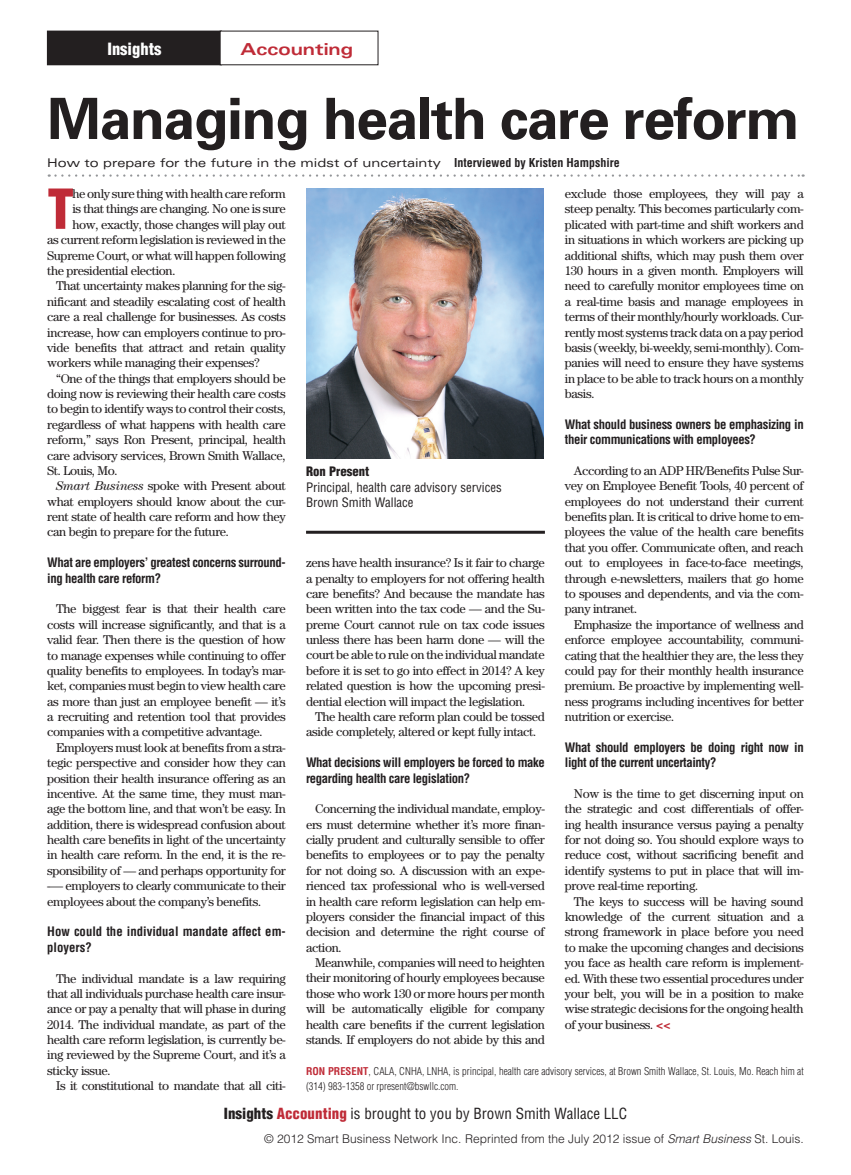
<style>
.page{position:relative;width:851px;height:1175px;background:#fff}
.page>*{position:absolute;margin:0;border:0;box-sizing:border-box;transform-origin:0 0}
.Headline{font:700 57px "Univers";letter-spacing:-.025em;color:#231f20}
.First_Paragraph{font:900 condensed 53.7px "Helvetica";color:#bf2b37}
.Topic{font:700 expanded 16.5px "Univers";color:#bf2b37}
.t1{font:900 condensed 16.5px "Helvetica";color:#fff}
.t2{font:condensed 15px "Helvetica";color:#231f20}
.Content{font:12.75px/15.3px "Century";letter-spacing:-.03em;color:#231f20;text-align:justify}
.Questions{font:700 condensed 12.75px/15.3px "Helvetica";letter-spacing:-.03em;color:#231f20}
.First_Paragraph-2{font:12.75px "Century";letter-spacing:-.03em;color:#231f20}
.Picture_-_Title__Com{font:condensed 12.75px/15.3px "Helvetica";color:#231f20}
.Questions-2{font:700 condensed 12.75px/15.3px "Helvetica";color:#231f20}
.Picture_-_Name{font:900 condensed 12.75px "Helvetica";color:#231f20}
.t3{font:300 12px "Helvetica";color:#231f20}
.Drophead{font:expanded 12px "Univers";color:#231f20}
.Content-2{font:300 condensed 10.5px/15.3px "Helvetica";color:#231f20}
.s1{font-family:"Helvetica";font-weight:700;font-stretch:condensed}
.s2{font-weight:700;color:#bf2b37}
.s3{font-style:italic}
.s4{font-weight:900}
.s5{font-weight:900;color:#bf2b37}
</style>
<div class="page">
<svg style="left:49px;top:174px;width:754px;height:3px"></svg>
<div style="left:47px;top:31px;width:174px;height:34px;background:#231f20"></div>
<hr style="left:306px;top:531px;width:239px;height:3px;background:#231f20">
<img style="left:306px;top:188px;width:237px;height:270px">
<p class="t1" style="left:107px;top:38px;width:56px">Insights</p>
<p class="Topic" style="left:240px;top:39px;width:114px">Accounting</p>
<p class="Headline" style="left:47px;top:84px;width:753px">Managing health care reform</p>
<p class="Drophead" style="left:47px;top:156px;width:574px">How to prepare for the future in the midst of uncertainty <span class="s1">Interviewed by Kristen Hampshire</span></p>
<p class="First_Paragraph" style="left:47px;top:176px;width:28px">T</p>
<p class="First_Paragraph-2" style="left:72px;top:186px;width:215px">he only sure thing with health care reform</p>
<p class="Content" style="left:565px;top:186px;width:240px">exclude those employees, they will pay a steep penalty. This becomes particularly com&shy;plicated with part-time and shift workers and in situations in which workers are picking up additional shifts, which may push them over 130 hours in a given month. Employers will need to carefully monitor employees time on a real-time basis and manage employees in terms of their monthly/hourly workloads. Cur&shy;rently most systems track data on a pay period basis (weekly, bi-weekly, semi-monthly). Com&shy;panies will need to ensure they have systems in place to be able to track hours on a monthly basis.</p>
<p class="Questions" style="left:565px;top:416px;width:240px">What should business owners be emphasizing in their communications with employees?</p>
<p class="Content" style="left:565px;top:463px;width:240px;text-indent:9px">According to an ADP HR/Benefits Pulse Sur&shy;vey on Employee Benefit Tools, 40 percent of employees do not understand their current benefits plan. It is critical to drive home to em&shy;ployees the value of the health care benefits that you offer. Communicate often, and reach out to employees in face-to-face meetings, through e-newsletters, mailers that go home to spouses and dependents, and via the com&shy;pany intranet.</p>
<p class="Content" style="left:565px;top:616px;width:240px;text-indent:9px">Emphasize the importance of wellness and enforce employee accountability, communi&shy;cating that the healthier they are, the less they could pay for their monthly health insurance premium. Be proactive by implementing well&shy;ness programs including incentives for better nutrition or exercise.</p>
<p class="Questions" style="left:565px;top:739px;width:240px">What should employers be doing right now in light of the current uncertainty?</p>
<p class="Content" style="left:565px;top:785px;width:240px;text-indent:9px">Now is the time to get discerning input on the strategic and cost differentials of offer&shy;ing health insurance versus paying a penalty for not doing so. You should explore ways to reduce cost, without sacrificing benefit and identify systems to put in place that will im&shy;prove real-time reporting.</p>
<p class="Content" style="left:565px;top:893px;width:240px;text-indent:9px">The keys to success will be having sound knowledge of the current situation and a strong framework in place before you need to make the upcoming changes and decisions you face as health care reform is implement&shy;ed. With these two essential procedures under your belt, you will be in a position to make wise strategic decisions for the ongoing health of your business. <span class="s2">&lt;&lt;</span></p>
<p class="Content-2" style="left:306px;top:1063px;width:499px"><span class="s2">RON PRESENT</span>, CALA, CNHA, LNHA, is principal, health care advisory services, at Brown Smith Wallace, St. Louis, Mo. Reach him at (314) 983-1358 or rpresent@bswllc.com.</p>
<p class="First_Paragraph-2" style="left:72px;top:202px;width:215px">is that things are changing. No one is sure</p>
<p class="First_Paragraph-2" style="left:72px;top:217px;width:215px">how, exactly, those changes will play out</p>
<p class="First_Paragraph-2" style="left:47px;top:232px;width:240px">as current reform legislation is reviewed in the</p>
<p class="First_Paragraph-2" style="left:47px;top:248px;width:240px">Supreme Court, or what will happen following</p>
<p class="First_Paragraph-2" style="left:47px;top:263px;width:130px">the presidential election.</p>
<p class="Content" style="left:47px;top:278px;width:240px;text-indent:9px">That uncertainty makes planning for the sig&shy;nificant and steadily escalating cost of health care a real challenge for businesses. As costs increase, how can employers continue to pro&shy;vide benefits that attract and retain quality workers while managing their expenses?</p>
<p class="Content" style="left:47px;top:370px;width:240px;text-indent:9px">“One of the things that employers should be doing now is reviewing their health care costs to begin to identify ways to control their costs, regardless of what happens with health care reform,” says Ron Present, principal, health care advisory services, Brown Smith Wallace, St. Louis, Mo.</p>
<p class="Content" style="left:47px;top:478px;width:240px;text-indent:9px"><span class="s3">Smart Business</span> spoke with Present about what employers should know about the cur&shy;rent state of health care reform and how they can begin to prepare for the future.</p>
<p class="Questions" style="left:47px;top:555px;width:240px">What are employers’ greatest concerns surround&shy;ing health care reform?</p>
<p class="Content" style="left:47px;top:601px;width:240px;text-indent:9px">The biggest fear is that their health care costs will increase significantly, and that is a valid fear. Then there is the question of how to manage expenses while continuing to offer quality benefits to employees. In today’s mar&shy;ket, companies must begin to view health care as more than just an employee benefit — it’s a recruiting and retention tool that provides companies with a competitive advantage.</p>
<p class="Content" style="left:47px;top:739px;width:240px;text-indent:9px">Employers must look at benefits from a stra&shy;tegic perspective and consider how they can position their health insurance offering as an incentive. At the same time, they must man&shy;age the bottom line, and that won’t be easy. In addition, there is widespread confusion about health care benefits in light of the uncertainty in health care reform. In the end, it is the re&shy;sponsibility of — and perhaps opportunity for -— employers to clearly communicate to their employees about the company’s benefits.</p>
<p class="Questions-2" style="left:47px;top:924px;width:240px">How could the individual mandate affect em&shy;ployers?</p>
<p class="Content" style="left:47px;top:970px;width:240px;text-indent:9px">The individual mandate is a law requiring that all individuals purchase health care insur&shy;ance or pay a penalty that will phase in during 2014. The individual mandate, as part of the health care reform legislation, is currently be&shy;ing reviewed by the Supreme Court, and it’s a sticky issue.</p>
<p class="Content" style="left:56px;top:1078px;width:231px">Is it constitutional to mandate that all citi-</p>
<p class="Picture_-_Name" style="left:306px;top:463px;width:65px">Ron Present</p>
<p class="Picture_-_Title__Com" style="left:306px;top:479px;width:197px">Principal, health care advisory services<br>Brown Smith Wallace</p>
<p class="Content" style="left:306px;top:555px;width:240px">zens have health insurance? Is it fair to charge a penalty to employers for not offering health care benefits? And because the mandate has been written into the tax code — and the Su&shy;preme Court cannot rule on tax code issues unless there has been harm done — will the court be able to rule on the individual mandate before it is set to go into effect in 2014? A key related question is how the upcoming presi&shy;dential election will impact the legislation.</p>
<p class="Content" style="left:306px;top:708px;width:240px;text-indent:9px">The health care reform plan could be tossed aside completely, altered or kept fully intact.</p>
<p class="Questions" style="left:306px;top:754px;width:240px">What decisions will employers be forced to make regarding health care legislation?</p>
<p class="Content" style="left:306px;top:801px;width:240px;text-indent:9px">Concerning the individual mandate, employ&shy;ers must determine whether it’s more finan&shy;cially prudent and culturally sensible to offer benefits to employees or to pay the penalty for not doing so. A discussion with an expe&shy;rienced tax professional who is well-versed in health care reform legislation can help em&shy;ployers consider the financial impact of this decision and determine the right course of action.</p>
<p class="Content" style="left:306px;top:954px;width:240px;text-indent:9px">Meanwhile, companies will need to heighten their monitoring of hourly employees because those who work 130 or more hours per month will be automatically eligible for company health care benefits if the current legislation stands. If employers do not abide by this and</p>
<p class="t2" style="left:224px;top:1103px;width:405px"><span class="s4">Insights</span> <span class="s5">Accounting</span> is brought to you by Brown Smith Wallace LLC</p>
<p class="t3" style="left:264px;top:1131px;width:541px">© 2012 Smart Business Network Inc. Reprinted from the July 2012 issue of <span class="s3">Smart Business</span> St. Louis.</p>
</div>
